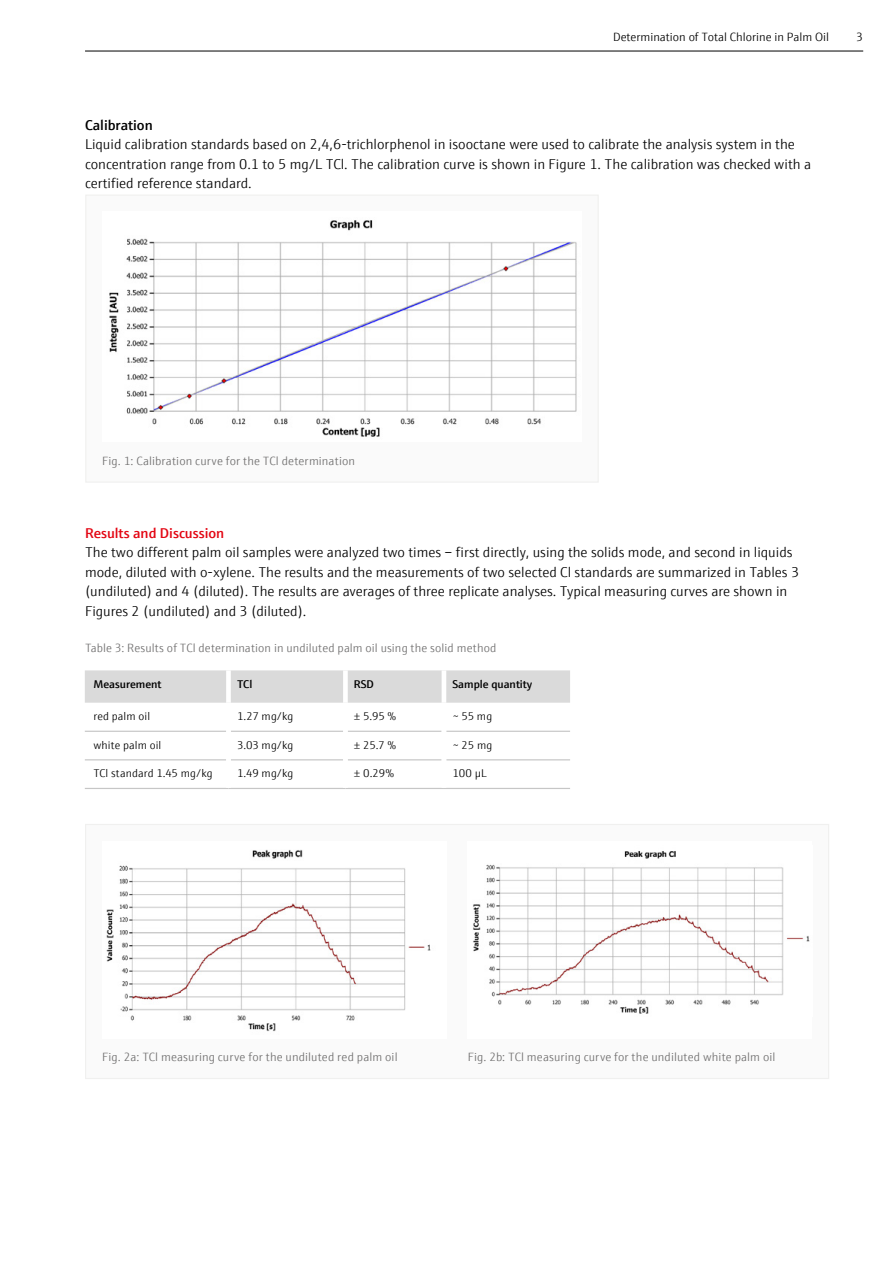
<style>
.page{position:relative;width:893px;height:1263px;background:#fff}
.page>*{position:absolute;margin:0;border:0;box-sizing:border-box;transform-origin:0 0}
.t1{font:300 14.25px/19.5px "E+H Sans";color:#000}
.t2{font:600 14.25px "E+H Sans";color:#e30613}
.t3{font:600 14.25px "E+H Sans";color:#000}
.t4{font:300 12px "E+H Sans";letter-spacing:.01em;color:#706f6f}
.t5{font:300 12px "E+H Sans";color:#000}
.t6{font:300 11.25px "E+H Sans";letter-spacing:.015em;color:#000}
.t7{font:600 11.25px "E+H Sans";color:#000}
</style>
<div class="page">
<div style="left:85px;top:195px;width:514px;height:288px;background:#fafafa"></div>
<img style="left:109px;top:220px;width:468px;height:217px">
<div style="left:85px;top:670px;width:485px;height:33px;background:#dadada"></div>
<hr style="left:85px;top:731px;width:141px;height:1px;background:#c6c6c6">
<hr style="left:231px;top:731px;width:112px;height:1px;background:#c6c6c6">
<hr style="left:348px;top:731px;width:94px;height:1px;background:#c6c6c6">
<hr style="left:446px;top:731px;width:124px;height:1px;background:#c6c6c6">
<hr style="left:85px;top:759px;width:141px;height:1px;background:#c6c6c6">
<hr style="left:231px;top:759px;width:112px;height:1px;background:#c6c6c6">
<hr style="left:348px;top:759px;width:94px;height:1px;background:#c6c6c6">
<hr style="left:446px;top:759px;width:124px;height:1px;background:#c6c6c6">
<hr style="left:85px;top:788px;width:143px;height:1px;background:#c6c6c6">
<hr style="left:228px;top:788px;width:117px;height:1px;background:#c6c6c6">
<hr style="left:345px;top:788px;width:99px;height:1px;background:#c6c6c6">
<hr style="left:444px;top:788px;width:126px;height:1px;background:#c6c6c6">
<div style="left:226px;top:670px;width:5px;height:33px;background:#fff"></div>
<div style="left:343px;top:670px;width:5px;height:33px;background:#fff"></div>
<hr style="left:442px;top:670px;width:4px;height:33px;background:#fff">
<div style="left:85px;top:824px;width:744px;height:255px;background:#fafafa;border:1px solid #f0f0ef"></div>
<div style="left:102px;top:841px;width:344px;height:197px;background:#fff"></div>
<img style="left:106px;top:849px;width:325px;height:183px">
<div style="left:468px;top:841px;width:344px;height:197px;background:#fff"></div>
<img style="left:473px;top:851px;width:337px;height:163px">
<hr style="left:85px;top:51px;width:778px;height:1px;background:#000">
<p class="t5" style="left:613px;top:29px;width:218px">Determination of Total Chlorine in Palm Oil</p>
<p class="t5" style="left:856px;top:29px;width:8px">3</p>
<p class="t3" style="left:85px;top:114px;width:69px">Calibration</p>
<p class="t1" style="left:85px;top:134px;width:728px">Liquid calibration standards based on 2,4,6-trichlorphenol in isooctane were used to calibrate the analysis system in the concentration range from 0.1 to 5 mg/L TCl. The calibration curve is shown in Figure 1. The calibration was checked with a certified reference standard.</p>
<p class="t4" style="left:102px;top:452px;width:255px">Fig. 1: Calibration curve for the TCl determination</p>
<p class="t2" style="left:85px;top:522px;width:141px">Results and Discussion</p>
<p class="t1" style="left:85px;top:542px;width:716px">The two different palm oil samples were analyzed two times – first directly, using the solids mode, and second in liquids mode, diluted with o-xylene. The results and the measurements of two selected Cl standards are summarized in Tables 3 (undiluted) and 4 (diluted). The results are averages of three replicate analyses. Typical measuring curves are shown in Figures 2 (undiluted) and 3 (diluted).</p>
<p class="t4" style="left:85px;top:639px;width:413px">Table 3: Results of TCl determination in undiluted palm oil using the solid method</p>
<p class="t7" style="left:93px;top:675px;width:70px">Measurement</p>
<p class="t7" style="left:237px;top:675px;width:17px">TCl</p>
<p class="t7" style="left:354px;top:675px;width:21px">RSD</p>
<p class="t7" style="left:452px;top:675px;width:81px">Sample quantity</p>
<p class="t6" style="left:93px;top:708px;width:58px">red palm oil</p>
<p class="t6" style="left:237px;top:708px;width:58px">1.27 mg/kg</p>
<p class="t6" style="left:354px;top:708px;width:44px">± 5.95 %</p>
<p class="t6" style="left:452px;top:708px;width:41px">~ 55 mg</p>
<p class="t6" style="left:93px;top:737px;width:69px">white palm oil</p>
<p class="t6" style="left:237px;top:737px;width:58px">3.03 mg/kg</p>
<p class="t6" style="left:354px;top:737px;width:44px">± 25.7 %</p>
<p class="t6" style="left:452px;top:737px;width:41px">~ 25 mg</p>
<p class="t6" style="left:93px;top:765px;width:121px">TCl standard 1.45 mg/kg</p>
<p class="t6" style="left:237px;top:765px;width:58px">1.49 mg/kg</p>
<p class="t6" style="left:354px;top:765px;width:42px">± 0.29%</p>
<p class="t6" style="left:452px;top:765px;width:36px">100 µL</p>
<p class="t4" style="left:102px;top:1048px;width:297px">Fig. 2a: TCl measuring curve for the undiluted red palm oil</p>
<p class="t4" style="left:468px;top:1048px;width:309px">Fig. 2b: TCl measuring curve for the undiluted white palm oil</p>
</div>
